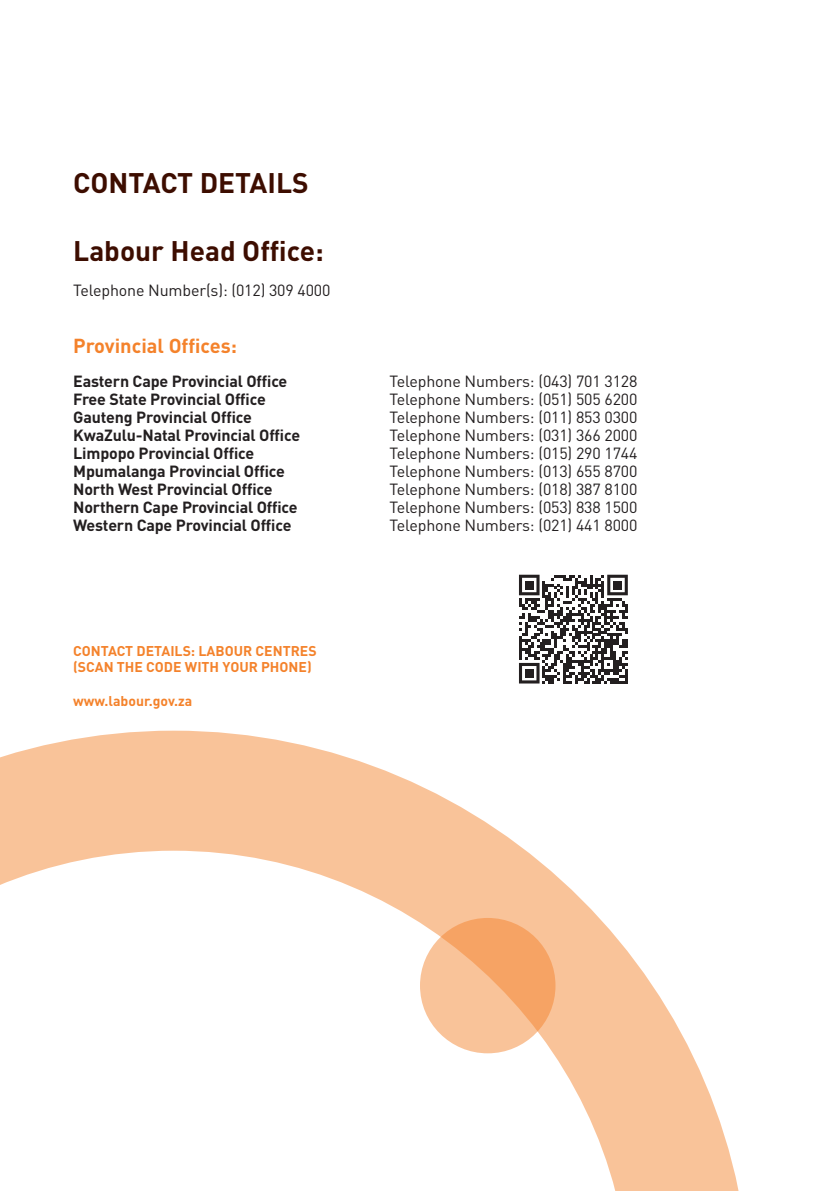
<style>
.page{position:relative;width:840px;height:1191px;background:#fff}
.page>*{position:absolute;margin:0;border:0;box-sizing:border-box;transform-origin:0 0}
.Heading_1{font:700 28px "DIN";color:#3d0d00}
.Heading_1-2{font:700 20px "DIN";color:#f4822b}
.t1{font:16px "DIN";letter-spacing:-.01em;color:#231f20}
.t2{font:700 16px "DIN";letter-spacing:-.01em;color:#231f20}
.Heading_1-3{font:700 14px "DIN";color:#f4822b}
</style>
<div class="page">
<svg style="left:0;top:730px;width:739px;height:461px"></svg>
<svg style="left:519px;top:575px;width:108px;height:108px"></svg>
<div style="left:524px;top:580px;width:9px;height:9px;background:#231f20"></div>
<div style="left:612px;top:580px;width:9px;height:9px;background:#231f20"></div>
<div style="left:524px;top:669px;width:9px;height:8px;background:#231f20"></div>
<p class="Heading_1" style="left:73px;top:165px;width:237px">CONTACT DETAILS</p>
<p class="Heading_1" style="left:73px;top:232px;width:252px">Labour Head Office:</p>
<p class="t1" style="left:73px;top:280px;width:259px">Telephone Number(s): (012) 309 4000</p>
<p class="Heading_1-2" style="left:73px;top:332px;width:165px">Provincial Offices:</p>
<p class="t2" style="left:73px;top:370px;width:215px">Eastern Cape Provincial Office</p>
<p class="t1" style="left:389px;top:371px;width:249px">Telephone Numbers: (043) 701 3128</p>
<p class="t2" style="left:73px;top:388px;width:194px">Free State Provincial Office</p>
<p class="t1" style="left:389px;top:389px;width:249px">Telephone Numbers: (051) 505 6200</p>
<p class="t2" style="left:73px;top:406px;width:180px">Gauteng Provincial Office</p>
<p class="t1" style="left:389px;top:407px;width:249px">Telephone Numbers: (011) 853 0300</p>
<p class="t2" style="left:73px;top:424px;width:228px">KwaZulu-Natal Provincial Office</p>
<p class="t1" style="left:389px;top:425px;width:249px">Telephone Numbers: (031) 366 2000</p>
<p class="t2" style="left:73px;top:442px;width:182px">Limpopo Provincial Office</p>
<p class="t1" style="left:389px;top:443px;width:249px">Telephone Numbers: (015) 290 1744</p>
<p class="t2" style="left:73px;top:460px;width:213px">Mpumalanga Provincial Office</p>
<p class="t1" style="left:389px;top:461px;width:249px">Telephone Numbers: (013) 655 8700</p>
<p class="t2" style="left:73px;top:478px;width:201px">North West Provincial Office</p>
<p class="t1" style="left:389px;top:479px;width:249px">Telephone Numbers: (018) 387 8100</p>
<p class="t2" style="left:73px;top:496px;width:226px">Northern Cape Provincial Office</p>
<p class="t1" style="left:389px;top:497px;width:249px">Telephone Numbers: (053) 838 1500</p>
<p class="t2" style="left:73px;top:514px;width:220px">Western Cape Provincial Office</p>
<p class="t1" style="left:389px;top:515px;width:249px">Telephone Numbers: (021) 441 8000</p>
<p class="Heading_1-3" style="left:73px;top:641px;width:245px">CONTACT DETAILS: LABOUR CENTRES</p>
<p class="Heading_1-3" style="left:73px;top:658px;width:240px">(SCAN THE CODE WITH YOUR PHONE)</p>
<p class="Heading_1-3" style="left:73px;top:692px;width:120px">www.labour.gov.za</p>
</div>
